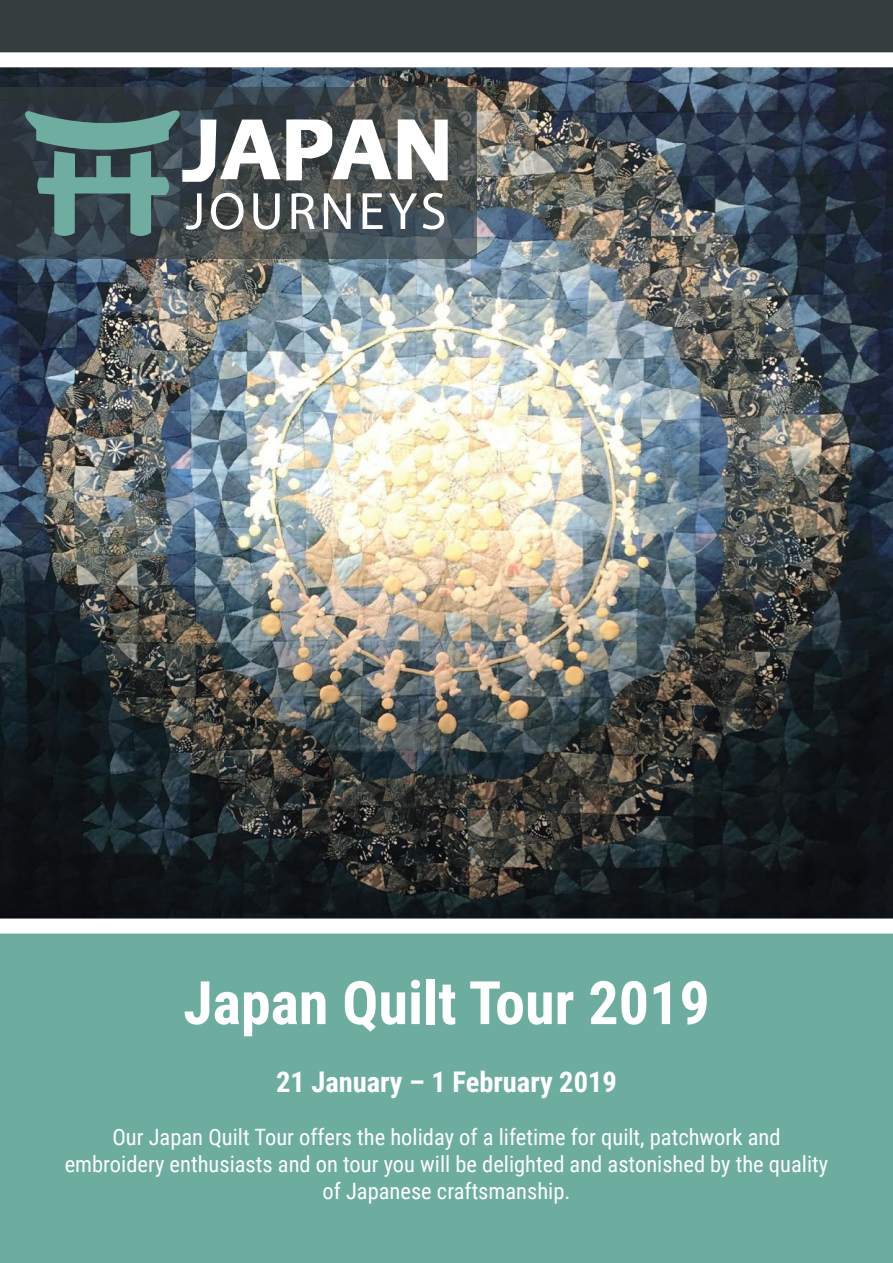
<style>
.page{position:relative;width:893px;height:1263px;background:#fff}
.page>*{position:absolute;margin:0;border:0;box-sizing:border-box;transform-origin:0 0}
.t1{font:700 60px "Roboto Condensed";color:#fff}
.t2{font:52.8px "Myriad Pro";letter-spacing:.075em;color:#fff}
.t3{font:700 28.5px "Roboto Condensed";color:#fff}
.t4{font:22.5px/27px "Roboto Condensed";color:#fff;text-align:center}
</style>
<div class="page">
<img style="left:0;top:75px;width:893px;height:836px">
<svg style="left:0;top:87px;width:476px;height:172px;background:#41494d"></svg>
<div style="left:0;top:911px;width:893px;height:352px;background:#6dada0"></div>
<svg style="left:0;top:0;width:893px;height:75px"></svg>
<svg style="left:23px;top:108px;width:369px;height:129px;background:#607271"></svg>
<svg style="left:398px;top:119px;width:50px;height:61px"></svg>
<h2 class="t2" style="left:186px;top:179px;width:262px">JOURNEYS</h2>
<h1 class="t1" style="left:183px;top:961px;width:528px">Japan Quilt Tour 2019</h1>
<p class="t3" style="left:276px;top:1062px;width:342px">21 January – 1 February 2019</p>
<p class="t4" style="left:65px;top:1122px;width:765px">Our Japan Quilt Tour offers the holiday of a lifetime for quilt, patchwork and embroidery enthusiasts and on tour you will be delighted and astonished by the quality of Japanese craftsmanship.</p>
</div>
